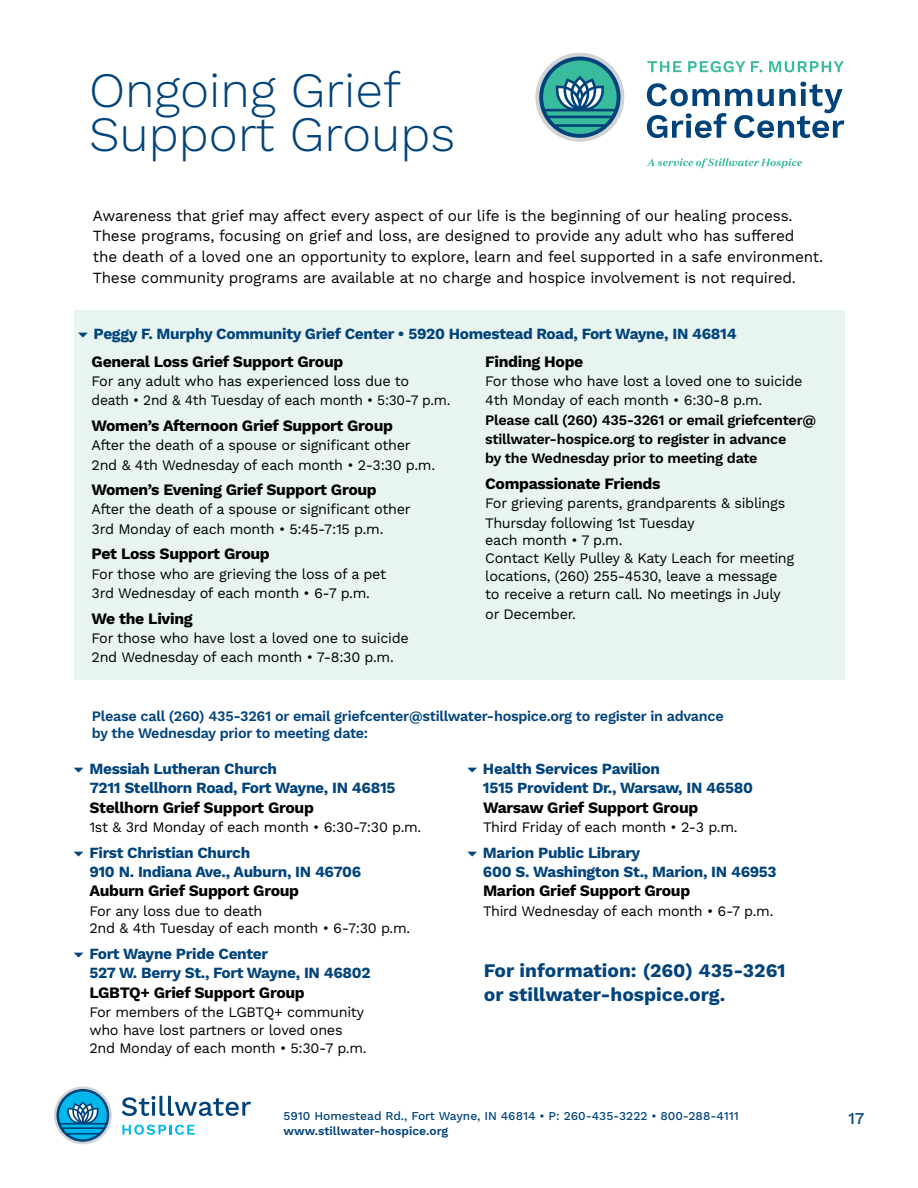
<style>
.page{position:relative;width:918px;height:1188px;background:#fff}
.page>*{position:absolute;margin:0;border:0;box-sizing:border-box;transform-origin:0 0}
.t1{font:300 49.35px/44.1px "Work Sans";color:#00437b}
.t2{font:700 19.2px/24.5px "Work Sans";color:#00437b}
.t3{font:500 16.5px "Work Sans";color:#00437b}
.t4{font:700 15.9px "Work Sans";letter-spacing:-.02em;color:#000}
.t5{font:700 15.6px/19.4px "Work Sans";letter-spacing:-.02em;color:#00437b}
.t6{font:15.6px/20.7px "Work Sans";letter-spacing:-.01em;color:#000}
.t7{font:14.55px/19.4px "Work Sans";letter-spacing:-.02em;color:#000}
.t8{font:600 14.55px/16.5px "Work Sans";letter-spacing:-.02em;color:#00437b}
.t9{font:600 14.55px/19.4px "Work Sans";letter-spacing:-.02em;color:#000}
.t10{font:500 12px "Work Sans";color:#00437b}
.t11{font:600 12px "Work Sans";color:#00437b}
</style>
<div class="page">
<div style="left:74px;top:310px;width:770px;height:370px;background:#e7f4ef"></div>
<div style="left:535px;top:53px;width:89px;height:89px;background:#d1d3d4;border-radius:50%"></div>
<svg style="left:539px;top:57px;width:82px;height:81px"></svg>
<svg style="left:647px;top:158px;width:155px;height:10px"></svg>
<svg style="left:647px;top:61px;width:35px;height:11px"></svg>
<svg style="left:688px;top:61px;width:57px;height:11px"></svg>
<svg style="left:751px;top:61px;width:11px;height:11px"></svg>
<svg style="left:769px;top:61px;width:75px;height:11px"></svg>
<svg style="left:647px;top:82px;width:197px;height:56px"></svg>
<svg style="left:122px;top:1096px;width:129px;height:20px"></svg>
<svg style="left:122px;top:1125px;width:73px;height:10px"></svg>
<svg style="left:54px;top:1086px;width:58px;height:58px"></svg>
<svg style="left:57px;top:1089px;width:52px;height:53px;background:#42a1c8"></svg>
<h1 class="t1" style="left:89px;top:70px;width:368px">Ongoing Grief<br>Support Groups</h1>
<p class="t6" style="left:93px;top:206px;width:732px">Awareness that grief may affect every aspect of our life is the beginning of our healing process.<br>These programs, focusing on grief and loss, are designed to provide any adult who has suffered<br>the death of a loved one an opportunity to explore, learn and feel supported in a safe environment.<br>These community programs are available at no charge and hospice involvement is not required.</p>
<p class="t5" style="left:94px;top:324px;width:645px">Peggy F. Murphy Community Grief Center • 5920 Homestead Road, Fort Wayne, IN 46814</p>
<p class="t4" style="left:92px;top:352px;width:253px">General Loss Grief Support Group</p>
<p class="t7" style="left:92px;top:372px;width:360px">For any adult who has experienced loss due to death • 2nd &amp; 4th Tuesday of each month • 5:30-7 p.m.</p>
<p class="t4" style="left:92px;top:416px;width:303px">Women’s Afternoon Grief Support Group</p>
<p class="t7" style="left:92px;top:436px;width:345px">After the death of a spouse or significant other<br>2nd &amp; 4th Wednesday of each month • 2-3:30 p.m.</p>
<p class="t4" style="left:92px;top:480px;width:287px">Women’s Evening Grief Support Group</p>
<p class="t7" style="left:92px;top:500px;width:320px">After the death of a spouse or significant other<br>3rd Monday of each month • 5:45-7:15 p.m.</p>
<p class="t4" style="left:92px;top:545px;width:180px">Pet Loss Support Group</p>
<p class="t7" style="left:92px;top:565px;width:296px">For those who are grieving the loss of a pet<br>3rd Wednesday of each month • 6-7 p.m.</p>
<p class="t4" style="left:92px;top:609px;width:103px">We the Living</p>
<p class="t7" style="left:92px;top:629px;width:319px">For those who have lost a loved one to suicide<br>2nd Wednesday of each month • 7-8:30 p.m.</p>
<p class="t4" style="left:485px;top:352px;width:100px">Finding Hope</p>
<p class="t7" style="left:485px;top:372px;width:319px">For those who have lost a loved one to suicide<br>4th Monday of each month • 6:30-8 p.m.</p>
<p class="t9" style="left:485px;top:411px;width:332px">Please call (260) 435-3261 or email griefcenter@ stillwater-hospice.org to register in advance<br>by the Wednesday prior to meeting date</p>
<p class="t4" style="left:485px;top:474px;width:177px">Compassionate Friends</p>
<p class="t7" style="left:485px;top:494px;width:302px">For grieving parents, grandparents &amp; siblings<br>Thursday following 1st Tuesday</p>
<p class="t7" style="left:485px;top:532px;width:311px;line-height:18px">each month • 7 p.m.<br>Contact Kelly Pulley &amp; Katy Leach for meeting locations, (260) 255-4530, leave a message to receive a return call. No meetings in July</p>
<p class="t7" style="left:485px;top:605px;width:92px">or December.</p>
<p class="t8" style="left:92px;top:709px;width:633px">Please call (260) 435-3261 or email griefcenter@stillwater-hospice.org to register in advance by the Wednesday prior to meeting date:</p>
<p class="t5" style="left:89px;top:760px;width:308px">Messiah Lutheran Church<br>7211 Stellhorn Road, Fort Wayne, IN 46815</p>
<p class="t4" style="left:89px;top:798px;width:226px">Stellhorn Grief Support Group</p>
<p class="t7" style="left:89px;top:818px;width:334px">1st &amp; 3rd Monday of each month • 6:30-7:30 p.m.</p>
<p class="t5" style="left:89px;top:843px;width:273px">First Christian Church<br>910 N. Indiana Ave., Auburn, IN 46706</p>
<p class="t4" style="left:89px;top:882px;width:211px">Auburn Grief Support Group</p>
<p class="t7" style="left:89px;top:902px;width:322px;line-height:18px">For any loss due to death<br>2nd &amp; 4th Tuesday of each month • 6-7:30 p.m.</p>
<p class="t5" style="left:89px;top:945px;width:283px">Fort Wayne Pride Center<br>527 W. Berry St., Fort Wayne, IN 46802</p>
<p class="t4" style="left:89px;top:983px;width:217px">LGBTQ+ Grief Support Group</p>
<p class="t7" style="left:89px;top:1004px;width:279px;line-height:18px">For members of the LGBTQ+ community who have lost partners or loved ones<br>2nd Monday of each month • 5:30-7 p.m.</p>
<p class="t5" style="left:483px;top:760px;width:271px">Health Services Pavilion<br>1515 Provident Dr., Warsaw, IN 46580</p>
<p class="t4" style="left:483px;top:798px;width:217px">Warsaw Grief Support Group</p>
<p class="t7" style="left:483px;top:818px;width:256px">Third Friday of each month • 2-3 p.m.</p>
<p class="t5" style="left:483px;top:843px;width:295px">Marion Public Library<br>600 S. Washington St., Marion, IN 46953</p>
<p class="t4" style="left:483px;top:882px;width:209px">Marion Grief Support Group</p>
<p class="t7" style="left:483px;top:902px;width:292px">Third Wednesday of each month • 6-7 p.m.</p>
<h2 class="t2" style="left:484px;top:959px;width:303px">For information: (260) 435-3261 or stillwater-hospice.org.</h2>
<p class="t10" style="left:284px;top:1109px;width:457px">5910 Homestead Rd., Fort Wayne, IN 46814 • P: 260-435-3222 • 800-288-4111</p>
<p class="t11" style="left:284px;top:1124px;width:166px">www.stillwater-hospice.org</p>
<p class="t3" style="left:848px;top:1108px;width:18px">17</p>
</div>
